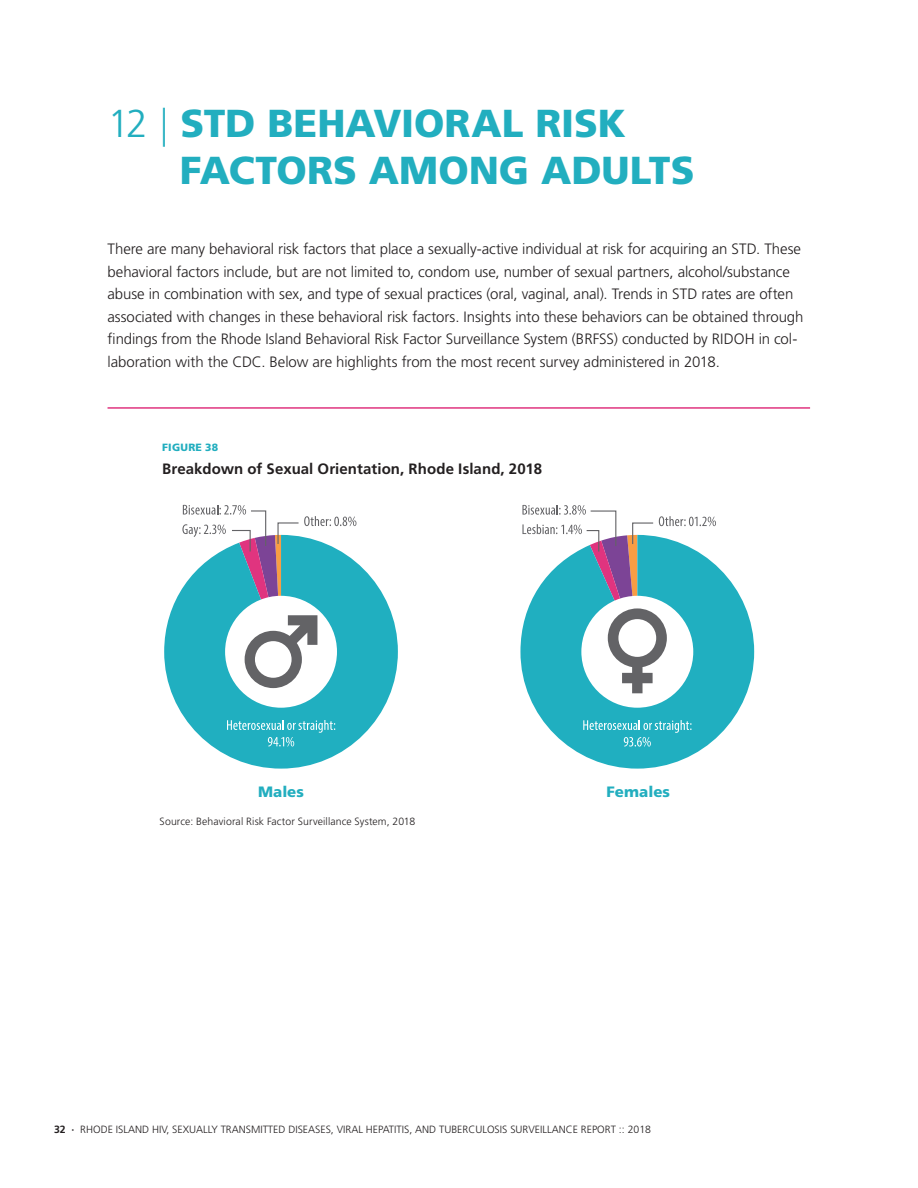
<style>
.page{position:relative;width:918px;height:1188px;background:#fff}
.page>*{position:absolute;margin:0;border:0;box-sizing:border-box;transform-origin:0 0}
.t1{font:900 39px/46.8px "Frutiger LT Std";color:#22aebf}
.t2{font:300 15px/22.5px "Frutiger LT Std";letter-spacing:-.005em;color:#231f20}
.t3{font:700 15px "Frutiger LT Std";letter-spacing:.005em;color:#231f20}
.t4{font:900 15px "Frutiger LT Std";letter-spacing:.005em;color:#22aebf}
.t5{font:300 10.5px "Frutiger LT Std";color:#231f20}
.t6{font:900 10.5px "Frutiger LT Std";letter-spacing:.02em;color:#22aebf}
.s1{font-weight:300}
.s2{font-weight:300;font-stretch:condensed}
.s3{font-weight:700}
</style>
<div class="page">
<hr style="left:108px;top:407px;width:702px;height:2px;background:#e0347f">
<svg style="left:164px;top:562px;width:234px;height:207px;fill:#20afc0"></svg>
<svg style="left:227px;top:720px;width:108px;height:26px;background:#3fbac8"></svg>
<div style="left:225px;top:596px;width:112px;height:112px;background:#fff;border-radius:50%"></div>
<svg style="left:182px;top:505px;width:174px;height:183px"></svg>
<svg style="left:520px;top:565px;width:234px;height:204px;fill:#20afc0"></svg>
<svg style="left:583px;top:720px;width:109px;height:27px;background:#3eb9c8"></svg>
<div style="left:581px;top:596px;width:112px;height:112px;background:#fff;border-radius:50%"></div>
<svg style="left:522px;top:505px;width:194px;height:188px"></svg>
<h1 class="t1" style="left:180px;top:100px;width:516px;text-indent:-72px"><span class="s1">12</span> <span class="s2">|</span> STD BEHAVIORAL RISK<br>FACTORS AMONG ADULTS</h1>
<p class="t2" style="left:108px;top:238px;width:697px">There are many behavioral risk factors that place a sexually-active individual at risk for acquiring an STD. These behavioral factors include, but are not limited to, condom use, number of sexual partners, alcohol/substance abuse in combination with sex, and type of sexual practices (oral, vaginal, anal). Trends in STD rates are often associated with changes in these behavioral risk factors. Insights into these behaviors can be obtained through findings from the Rhode Island Behavioral Risk Factor Surveillance System (BRFSS) conducted by RIDOH in col&shy;laboration with the CDC. Below are highlights from the most recent survey administered in 2018.</p>
<p class="t6" style="left:162px;top:441px;width:58px">FIGURE 38</p>
<p class="t3" style="left:162px;top:460px;width:381px">Breakdown of Sexual Orientation, Rhode Island, 2018</p>
<p class="t4" style="left:258px;top:783px;width:48px">Males</p>
<p class="t4" style="left:606px;top:783px;width:65px">Females</p>
<p class="t5" style="left:160px;top:816px;width:257px">Source: Behavioral Risk Factor Surveillance System, 2018</p>
<p class="t5" style="left:54px;top:1124px;width:599px"><span class="s3">32 ∙</span> RHODE ISLAND HIV, SEXUALLY TRANSMITTED DISEASES, VIRAL HEPATITIS, AND TUBERCULOSIS SURVEILLANCE REPORT :: 2018</p>
</div>
